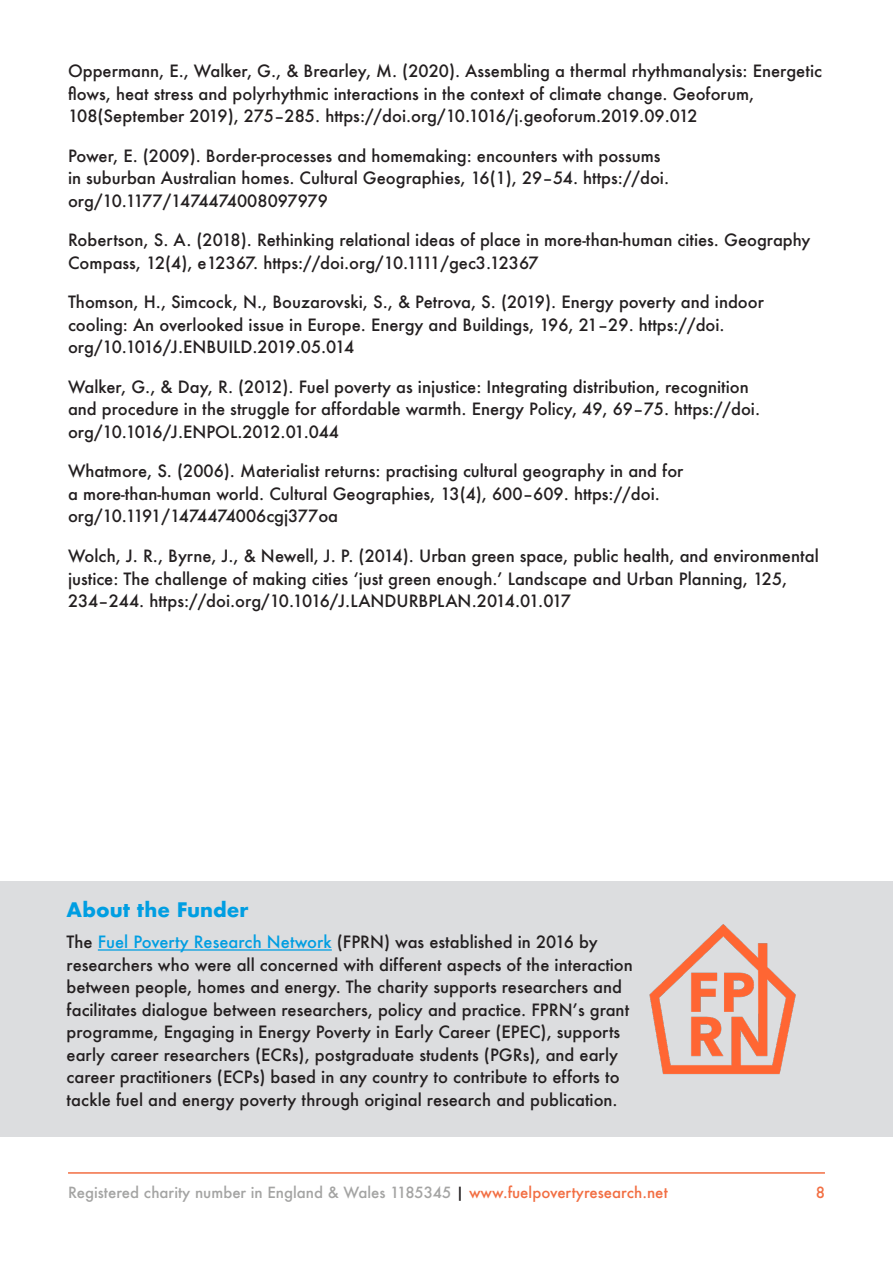
<style>
.page{position:relative;width:893px;height:1263px;background:#fff}
.page>*{position:absolute;margin:0;border:0;box-sizing:border-box;transform-origin:0 0}
.Heading_2{font:700 19.5px "Futura";color:#009ee2}
.t1{font:500 16.5px/22.5px "Futura";color:#231f20}
.t2{font:500 15px "Futura";color:#a4a4a3}
.t3{font:500 15px "Futura";color:#f26e42}
.s1{color:#009ee2}
.s2{color:#231f20}
.s3{color:#f26e42}
</style>
<div class="page">
<hr style="left:68px;top:1172px;width:757px;height:2px;background:#f26e42">
<div style="left:0;top:882px;width:893px;height:255px;background:#dcdddf"></div>
<img style="left:649px;top:924px;width:147px;height:151px">
<hr style="left:98px;top:949px;width:234px;height:2px;background:#009ee2">
<p class="t1" style="left:68px;top:60px;width:755px">Oppermann, E., Walker, G., &amp; Brearley, M. (2020). Assembling a thermal rhythmanalysis: Energetic flows, heat stress and polyrhythmic interactions in the context of climate change. Geoforum,<br>108(September 2019), 275–285. https://doi.org/10.1016/j.geoforum.2019.09.012</p>
<p class="t1" style="left:68px;top:144px;width:603px">Power, E. (2009). Border-processes and homemaking: encounters with possums in suburban Australian homes. Cultural Geographies, 16(1), 29–54. https://doi. org/10.1177/1474474008097979</p>
<p class="t1" style="left:68px;top:229px;width:744px">Robertson, S. A. (2018). Rethinking relational ideas of place in more-than-human cities. Geography<br>Compass, 12(4), e12367. https://doi.org/10.1111/gec3.12367</p>
<p class="t1" style="left:68px;top:291px;width:697px">Thomson, H., Simcock, N., Bouzarovski, S., &amp; Petrova, S. (2019). Energy poverty and indoor cooling: An overlooked issue in Europe. Energy and Buildings, 196, 21–29. https://doi. org/10.1016/J.ENBUILD.2019.05.014</p>
<p class="t1" style="left:68px;top:375px;width:694px">Walker, G., &amp; Day, R. (2012). Fuel poverty as injustice: Integrating distribution, recognition and procedure in the struggle for affordable warmth. Energy Policy, 49, 69–75. https://doi. org/10.1016/J.ENPOL.2012.01.044</p>
<p class="t1" style="left:68px;top:460px;width:617px">Whatmore, S. (2006). Materialist returns: practising cultural geography in and for a more-than-human world. Cultural Geographies, 13(4), 600–609. https://doi. org/10.1191/1474474006cgj377oa</p>
<p class="t1" style="left:68px;top:544px;width:752px">Wolch, J. R., Byrne, J., &amp; Newell, J. P. (2014). Urban green space, public health, and environmental justice: The challenge of making cities ‘just green enough.’ Landscape and Urban Planning, 125,<br>234–244. https://doi.org/10.1016/J.LANDURBPLAN.2014.01.017</p>
<p class="Heading_2" style="left:67px;top:896px;width:183px">About the Funder</p>
<p class="t1" style="left:67px;top:931px;width:568px">The <span class="s1">Fuel Poverty Research Network</span> (FPRN) was established in 2016 by researchers who were all concerned with different aspects of the interaction between people, homes and energy. The charity supports researchers and facilitates dialogue between researchers, policy and practice. FPRN’s grant programme, Engaging in Energy Poverty in Early Career (EPEC), supports early career researchers (ECRs), postgraduate students (PGRs), and early career practitioners (ECPs) based in any country to contribute to efforts to tackle fuel and energy poverty through original research and publication.</p>
<p class="t2" style="left:68px;top:1182px;width:601px">Registered charity number in England &amp; Wales 1185345 <span class="s2">|</span> <span class="s3">www.fuelpovertyresearch.net</span></p>
<p class="t3" style="left:816px;top:1182px;width:11px">8</p>
</div>
